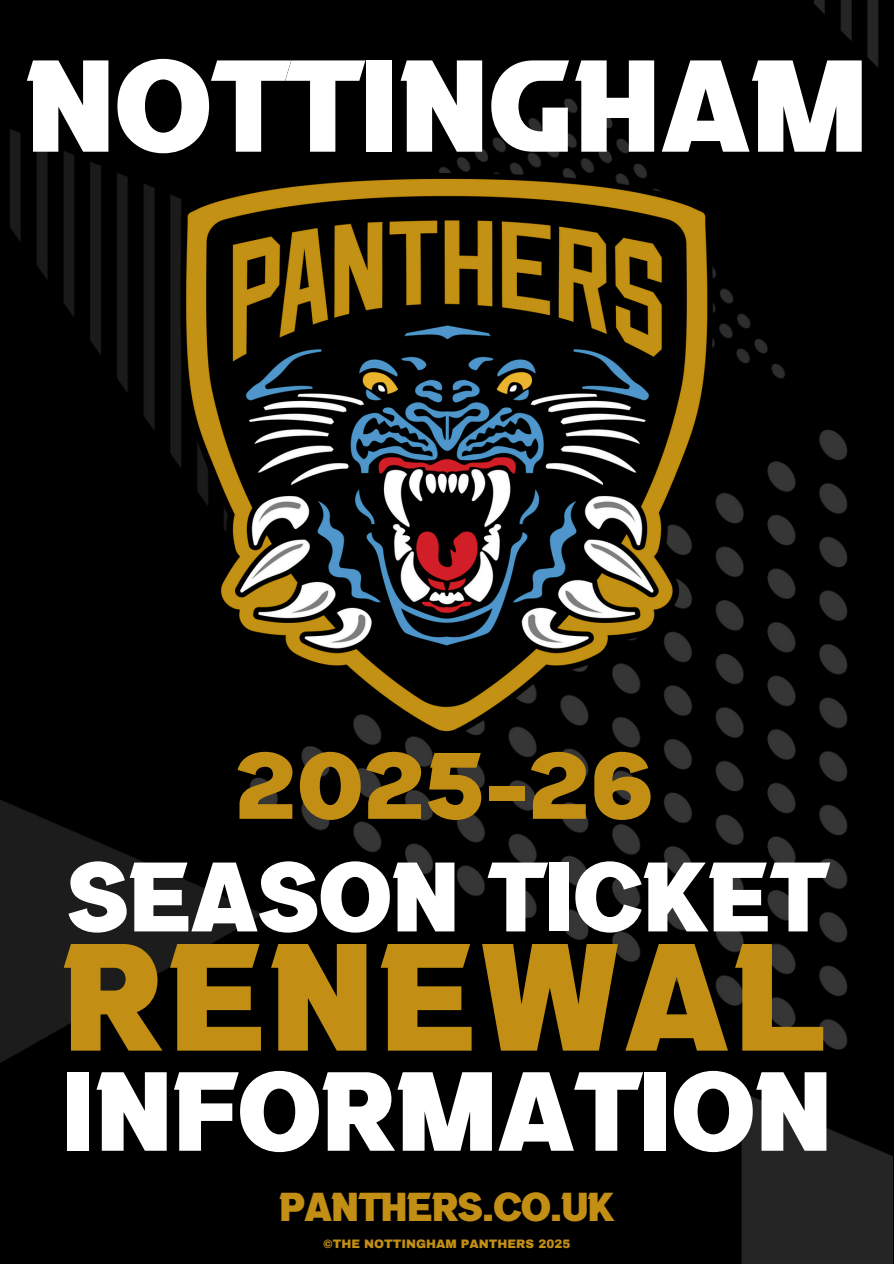
<style>
.page{position:relative;width:894px;height:1264px;background:#fff}
.page>*{position:absolute;margin:0;border:0;box-sizing:border-box;transform-origin:0 0}
.t1{font:145.05px "Panthers Font";letter-spacing:.05em;color:#c28f14}
.t2{font:124.05px "Panthers Font";letter-spacing:.02em;color:#fff}
.t3{font:106.65px "Panthers Font";letter-spacing:.02em;color:#fff}
.t4{font:93.6px "Panthers Font";letter-spacing:.02em;color:#fff}
.t5{font:89.55px "Panthers Font";letter-spacing:.05em;color:#c28f14}
.t6{font:38.4px "Panthers Font";color:#c28f14}
.t7{font:900 12px "Archivo";color:#c28f14}
</style>
<div class="page">
<img style="left:1px;top:0;width:891px;height:1263px">
<img style="left:178px;top:174px;width:537px;height:562px">
<p class="t2" style="left:26px;top:53px;width:842px">NOTTINGHAM</p>
<p class="t5" style="left:237px;top:747px;width:415px">2025-26</p>
<h4 class="t4" style="left:68px;top:856px;width:758px">SEASON TICKET</h4>
<p class="t1" style="left:63px;top:934px;width:761px">RENEWAL</p>
<h6 class="t3" style="left:62px;top:1065px;width:769px">INFORMATION</h6>
<h2 class="t6" style="left:279px;top:1190px;width:336px">PANTHERS.CO.UK</h2>
<h5 class="t7" style="left:323px;top:1237px;width:248px">©THE NOTTINGHAM PANTHERS 2025</h5>
</div>
